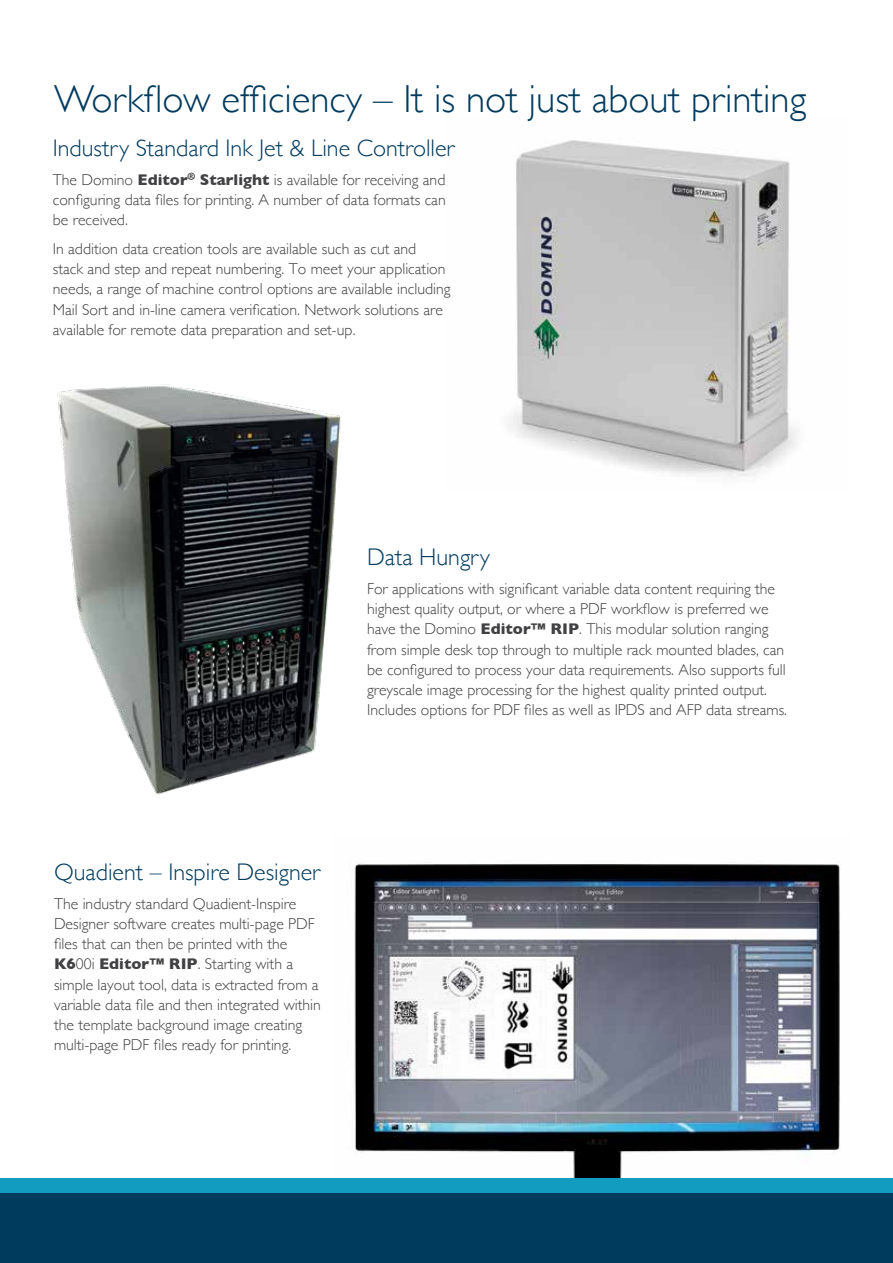
<style>
.page{position:relative;width:893px;height:1263px;background:#fff}
.page>*{position:absolute;margin:0;border:0;box-sizing:border-box;transform-origin:0 0}
.t1{font:300 39px "Gill Sans";color:#003a5d}
.t2{font:300 24px "Gill Sans";color:#003a5d}
.t3{font:300 15.75px/20.2px "Gill Sans";color:#414042}
.s1{font-weight:700}
</style>
<div class="page">
<img style="left:509px;top:140px;width:289px;height:337px">
<div style="left:0;top:1193px;width:893px;height:70px;background:#003a5d"></div>
<div style="left:0;top:1178px;width:893px;height:15px;background:#129dc0"></div>
<img style="left:57px;top:384px;width:284px;height:411px">
<img style="left:354px;top:863px;width:487px;height:315px">
<h1 class="t1" style="left:54px;top:68px;width:754px">Workflow efficiency – It is not just about printing</h1>
<h2 class="t2" style="left:53px;top:129px;width:403px">Industry Standard Ink Jet &amp; Line Controller</h2>
<p class="t3" style="left:53px;top:169px;width:394px;text-align:justify">The Domino <span class="s1">Editor</span><sup>®</sup> <span class="s1">Starlight</span> is available for receiving and configuring data files for printing. A number of data formats can be received.</p>
<p class="t3" style="left:53px;top:238px;width:399px">In addition data creation tools are available such as cut and stack and step and repeat numbering. To meet your application needs, a range of machine control options are available including Mail Sort and in-line camera verification. Network solutions are available for remote data preparation and set-up.</p>
<h2 class="t2" style="left:367px;top:538px;width:124px">Data Hungry</h2>
<p class="t3" style="left:367px;top:578px;width:421px">For applications with significant variable data content requiring the highest quality output, or where a PDF workflow is preferred we have the Domino <span class="s1">Editor™ RIP</span>. This modular solution ranging from simple desk top through to multiple rack mounted blades, can be configured to process your data requirements. Also supports full greyscale image processing for the highest quality printed output.<br>Includes options for PDF files as well as IPDS and AFP data streams.</p>
<h2 class="t2" style="left:54px;top:853px;width:268px">Quadient – Inspire Designer</h2>
<p class="t3" style="left:54px;top:892px;width:268px">The industry standard Quadient-Inspire Designer software creates multi-page PDF files that can then be printed with the <span class="s1">K6</span>00i <span class="s1">Editor™ RIP</span>. Starting with a simple layout tool, data is extracted from a variable data file and then integrated within the template background image creating multi-page PDF files ready for printing.</p>
</div>
